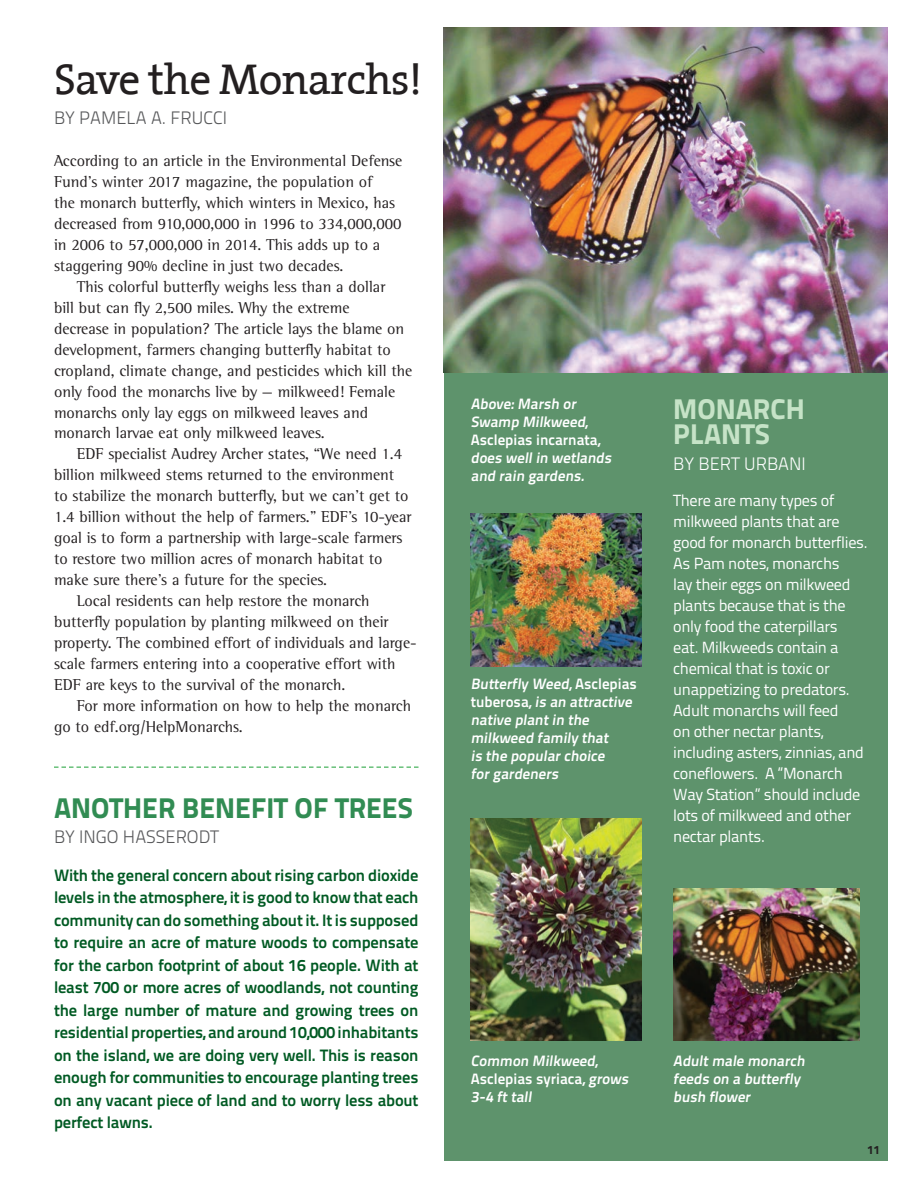
<style>
.page{position:relative;width:918px;height:1188px;background:#fff}
.page>*{position:absolute;margin:0;border:0;box-sizing:border-box;transform-origin:0 0}
.t1{font:43.5px "The Serif";letter-spacing:-.02em;color:#231f20}
.t2{font:28.5px "Titillium Text 25 L 999 wt";color:#318c53}
.t3{font:28.5px/25.5px "Titillium Text 25 L 999 wt";color:#c6e3c7}
.t4{font:18px "Titillium Text 25 L 250 wt";color:#57585a}
.t5{font:18px "Titillium Text 25 L 250 wt";color:#fff}
.t6{font:16.5px/22.5px "Titillium Text 25 L 800 wt";letter-spacing:-.01em;color:#005a23;text-align:justify}
.t7{font:16.2px/21px "Rotis Semi Serif";color:#231f20}
.t8{font:16.2px/21px "Titillium Text 25 L 400 wt";letter-spacing:-.02em;color:#fff}
.t9{font:15px/18px "Titillium Text 25 L 800 wt";color:#fff}
.t10{font:12px "Titillium Text 25 L 999 wt";color:#231f20}
</style>
<div class="page">
<div style="left:444px;top:27px;width:444px;height:1134px;background:#5e936c"></div>
<img style="left:444px;top:27px;width:444px;height:346px">
<img style="left:471px;top:514px;width:170px;height:152px">
<img style="left:471px;top:819px;width:170px;height:222px">
<img style="left:673px;top:888px;width:187px;height:153px">
<svg style="left:54px;top:766px;width:364px;height:2px"></svg>
<h1 class="t1" style="left:54px;top:43px;width:370px">Save the Monarchs!</h1>
<p class="t4" style="left:54px;top:105px;width:175px">BY PAMELA A. FRUCCI</p>
<p class="t7" style="left:54px;top:150px;width:350px">According to an article in the Environmental Defense Fund’s winter 2017 magazine, the population of<br>the monarch butterfly, which winters in Mexico, has decreased from 910,000,000 in 1996 to 334,000,000 in 2006 to 57,000,000 in 2014. This adds up to a staggering 90% decline in just two decades.</p>
<p class="t7" style="left:54px;top:276px;width:360px;text-indent:23px">This colorful butterfly weighs less than a dollar<br>bill but can fly 2,500 miles. Why the extreme<br>decrease in population? The article lays the blame on development, farmers changing butterfly habitat to cropland, climate change, and pesticides which kill the only food the monarchs live by — milkweed! Female monarchs only lay eggs on milkweed leaves and monarch larvae eat only milkweed leaves.</p>
<p class="t7" style="left:77px;top:444px;width:327px">EDF specialist Audrey Archer states, “We need 1.4</p>
<p class="t7" style="left:54px;top:465px;width:342px">billion milkweed stems returned to the environment</p>
<p class="t7" style="left:54px;top:485px;width:356px">to stabilize the monarch butterfly, but we can’t get to</p>
<p class="t7" style="left:54px;top:506px;width:359px">1.4 billion without the help of farmers.” EDF’s 10-year</p>
<p class="t7" style="left:54px;top:527px;width:350px">goal is to form a partnership with large-scale farmers</p>
<p class="t7" style="left:54px;top:548px;width:330px">to restore two million acres of monarch habitat to</p>
<p class="t7" style="left:54px;top:569px;width:275px">make sure there’s a future for the species.</p>
<p class="t7" style="left:77px;top:590px;width:294px">Local residents can help restore the monarch</p>
<p class="t7" style="left:54px;top:611px;width:336px">butterfly population by planting milkweed on their</p>
<p class="t7" style="left:54px;top:632px;width:364px">property. The combined effort of individuals and large-</p>
<p class="t7" style="left:54px;top:653px;width:343px">scale farmers entering into a cooperative effort with</p>
<p class="t7" style="left:54px;top:674px;width:293px">EDF are keys to the survival of the monarch.</p>
<p class="t7" style="left:77px;top:695px;width:336px">For more information on how to help the monarch</p>
<p class="t7" style="left:54px;top:716px;width:190px">go to edf.org/HelpMonarchs.</p>
<h2 class="t2" style="left:54px;top:785px;width:360px">ANOTHER BENEFIT OF TREES</h2>
<p class="t4" style="left:54px;top:824px;width:167px">BY INGO HASSERODT</p>
<p class="t6" style="left:54px;top:863px;width:366px">With the general concern about rising carbon dioxide levels in the atmosphere, it is good to know that each community can do something about it. It is supposed to require an acre of mature woods to compensate for the carbon footprint of about 16 people. With at least 700 or more acres of woodlands, not counting the large number of mature and growing trees on residential properties, and around 10,000 inhabitants on the island, we are doing very well. This is reason enough for communities to encourage planting trees on any vacant piece of land and to worry less about perfect lawns.</p>
<p class="t9" style="left:471px;top:394px;width:145px">Above:Marsh or<br>Swamp Milkweed,<br>Asclepias incarnata, does wellin wetlands and rain gardens.</p>
<p class="t9" style="left:471px;top:674px;width:168px">Butterfly Weed,A s c l e p i a s t u b e r o s a,is an attractive native plantin the milkweed family that<br>is the popularchoice forgardeners</p>
<h2 class="t3" style="left:673px;top:394px;width:133px">MONARCH<br>PLANTS</h2>
<p class="t5" style="left:673px;top:450px;width:134px">BY BERT URBANI</p>
<p class="t8" style="left:673px;top:489px;width:196px">There are many types of milkweed plants that are good for monarch butterflies.<br>As Pam notes, monarchs<br>lay their eggs on milkweed plants because that is the only food the caterpillars<br>eat. Milkweeds contain a chemical that is toxic or unappetizing to predators.<br>Adult monarchs will feed<br>on other nectar plants, including asters, zinnias, and coneflowers. A “Monarch<br>Way Station” should include lots of milkweed and other nectar plants.</p>
<p class="t9" style="left:471px;top:1051px;width:162px">Common Milkweed,<br>Asclepias syriaca,grows<br>3-4 fttall</p>
<p class="t9" style="left:673px;top:1051px;width:136px">Adultmale monarch feeds on a butterfly bush flower</p>
<p class="t10" style="left:867px;top:1140px;width:14px">11</p>
</div>
